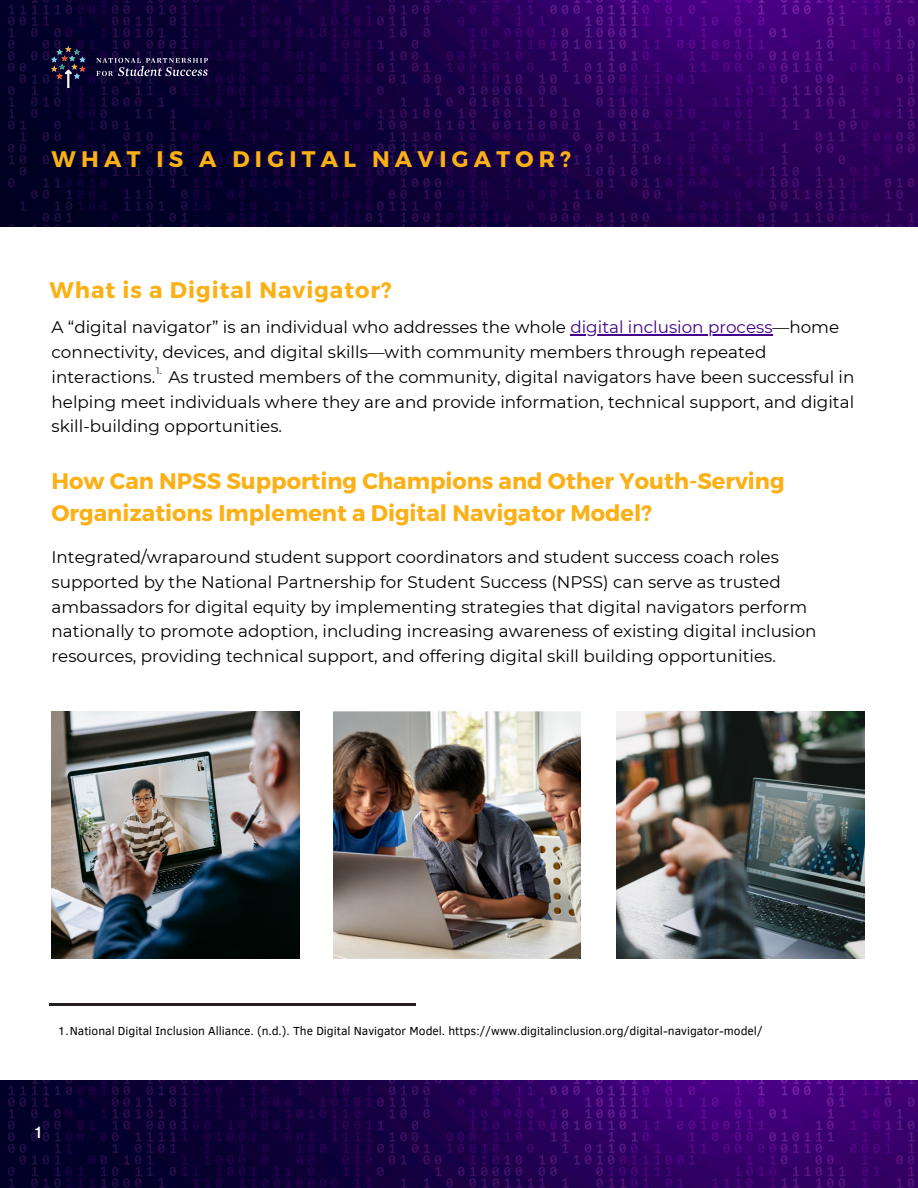
<style>
.page{position:relative;width:918px;height:1188px;background:#fff}
.page>*{position:absolute;margin:0;border:0;box-sizing:border-box;transform-origin:0 0}
.t1{font:700 22.5px/31.5px "Montserrat";color:#fbb016}
.t2{font:700 22.5px "Montserrat";letter-spacing:.235em;color:#fbb016}
.t3{font:700 22.5px "Montserrat";letter-spacing:.045em;color:#fbb016}
.t4{font:16.8px/24.8px "Montserrat";color:#000}
.t5{font:500 16.8px "Clear Sans";color:#fff}
.t6{font:12px "Clear Sans";color:#000}
.t7{font:9.3px "Montserrat";color:#000}
.s1{color:#42008b}
</style>
<div class="page">
<img style="left:0;top:0;width:918px;height:226px">
<img style="left:0;top:1081px;width:918px;height:107px">
<img style="left:85px;top:47px;width:123px;height:40px">
<img style="left:52px;top:47px;width:33px;height:40px">
<hr style="left:49px;top:1003px;width:367px;height:2px;background:#231f20">
<img style="left:52px;top:711px;width:247px;height:248px">
<hr style="left:570px;top:335px;width:203px;height:1px;background:#42008b">
<img style="left:333px;top:711px;width:248px;height:248px">
<img style="left:617px;top:711px;width:248px;height:248px">
<p class="t2" style="left:52px;top:144px;width:521px">WHAT IS A DIGITAL NAVIGATOR?</p>
<p class="t3" style="left:49px;top:275px;width:344px">What is a Digital Navigator?</p>
<p class="t4" style="left:52px;top:315px;width:804px">A “digital navigator” is an individual who addresses the whole <span class="s1">digital inclusion process</span>—home connectivity, devices, and digital skills—with community members through repeated interactions. As trusted members of the community, digital navigators have been successful in helping meet individuals where they are and provide information, technical support, and digital skill-building opportunities.</p>
<p class="t7" style="left:156px;top:365px;width:7px">1.</p>
<p class="t1" style="left:52px;top:464px;width:735px">How Can NPSS Supporting Champions and Other Youth-Serving<br>Organizations Implement a Digital Navigator Model?</p>
<p class="t4" style="left:52px;top:545px;width:767px">Integrated/wraparound student support coordinators and student success coach roles supported by the National Partnership for Student Success (NPSS) can serve as trusted ambassadors for digital equity by implementing strategies that digital navigators perform nationally to promote adoption, including increasing awareness of existing digital inclusion resources, providing technical support, and offering digital skill building opportunities.</p>
<p class="t6" style="left:58px;top:1022px;width:706px">1.National Digital Inclusion Alliance. (n.d.). The Digital Navigator Model. https://www.digitalinclusion.org/digital-navigator-model/</p>
<p class="t5" style="left:33px;top:1120px;width:12px">1</p>
</div>
